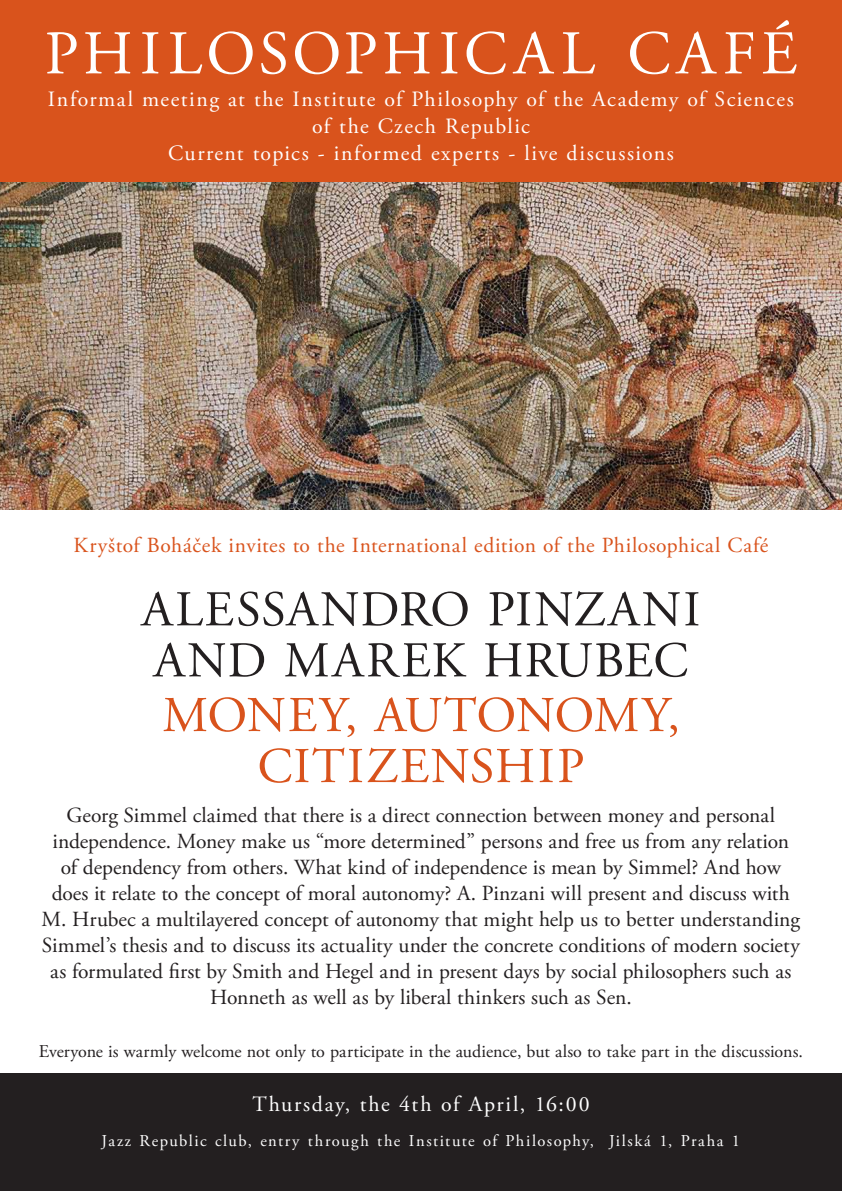
<style>
.page{position:relative;width:842px;height:1191px;background:#fff}
.page>*{position:absolute;margin:0;border:0;box-sizing:border-box;transform-origin:0 0}
.text{font:62px "Adobe Garamond Pro";letter-spacing:.08em;color:#fff}
.jméno{font:50px "Adobe Garamond Pro";letter-spacing:.025em;color:#231f20}
.jméno-2{font:50px "Adobe Garamond Pro";letter-spacing:-.01em;color:#d9531c}
.jméno-3{font:50px "Adobe Garamond Pro";letter-spacing:.03em;color:#d9531c}
.text-2{font:21.8px "Adobe Garamond Pro";letter-spacing:.065em;color:#fff}
.popis{font:21.5px/26px "Adobe Garamond Pro";color:#231f20;text-align:center}
.text-3{font:21.5px "Adobe Garamond Pro";letter-spacing:.03em;color:#d9531c}
.text-4{font:18px "Adobe Garamond Pro";color:#231f20}
.text-5{font:16.5px "Adobe Garamond Pro";letter-spacing:.09em;color:#fff}
</style>
<div class="page">
<div style="left:0;top:1073px;width:842px;height:118px;background:#231f20"></div>
<div style="left:0;top:0;width:842px;height:196px;background:#d9531c"></div>
<img style="left:0;top:183px;width:842px;height:326px">
<p class="text" style="left:45px;top:16px;width:754px">PHILOSOPHICAL CAFÉ</p>
<p class="text-2" style="left:48px;top:86px;width:747px">Informal meeting at the Institute of Philosophy of the Academy of Sciences</p>
<p class="text-2" style="left:312px;top:113px;width:219px">of the Czech Republic</p>
<p class="text-2" style="left:168px;top:140px;width:507px">Current topics - informed experts - live discussions</p>
<p class="text-3" style="left:74px;top:532px;width:696px">Kryštof Boháček invites to the International edition of the Philosophical Café</p>
<p class="jméno" style="left:142px;top:579px;width:560px">ALESSANDRO PINZANI</p>
<p class="jméno" style="left:154px;top:630px;width:536px">AND MAREK HRUBEC</p>
<p class="jméno-2" style="left:162px;top:685px;width:519px">MONEY, AUTONOMY,</p>
<p class="jméno-3" style="left:257px;top:736px;width:328px">CITIZENSHIP</p>
<p class="popis" style="left:42px;top:803px;width:760px">Georg Simmel claimed that there is a direct connection between money and personal independence. Money make us “more determined” persons and free us from any relation<br>of dependency from others. What kind of independence is mean by Simmel? And how does it relate to the concept of moral autonomy? A. Pinzani will present and discuss with M. Hrubec a multilayered concept of autonomy that might help us to better understanding Simmel’s thesis and to discuss its actuality under the concrete conditions of modern society as formulated first by Smith and Hegel and in present days by social philosophers such as Honneth as well as by liberal thinkers such as Sen.</p>
<p class="text-4" style="left:39px;top:1040px;width:765px">Everyone is warmly welcome not only to participate in the audience, but also to take part in the discussions.</p>
<p class="text-2" style="left:252px;top:1091px;width:339px">Thursday, the 4th of April, 16:00</p>
<p class="text-5" style="left:102px;top:1131px;width:640px">Jazz Republic club, entry through the Institute of Philosophy, Jilská 1, Praha 1</p>
</div>
